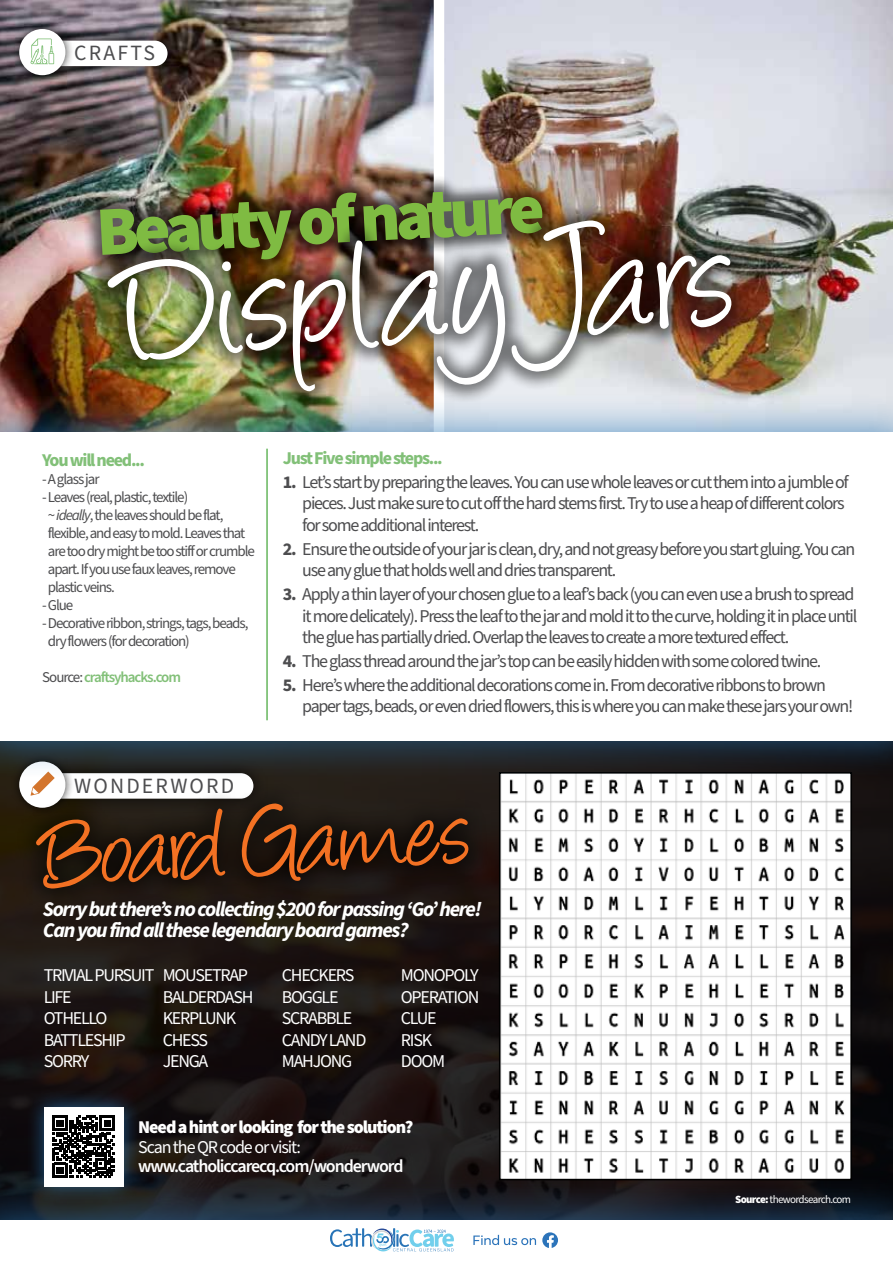
<style>
.page{position:relative;width:893px;height:1263px;background:#fff}
.page>*{position:absolute;margin:0;border:0;box-sizing:border-box;transform-origin:0 0}
.t1{font:175.2px "Angelina";color:#fff}
.t2{font:111.15px "Angelina";color:#f37123}
.t3{font:900 69.45px "Source Sans Pro";color:#7fbb42}
.t4{font:21.75px "Source Sans Pro";letter-spacing:.1em;color:#4d4d4f}
.t5{font:italic 700 21px/21px "Source Sans Pro";letter-spacing:-.06em;color:#fff}
.t6{font:18px/21.6px "Source Sans Pro";letter-spacing:-.07em;color:#4d4d4f}
.t7{font:18px/21.6px "Source Sans Pro";letter-spacing:-.07em;color:#fff}
.t8{font:700 18px "Source Sans Pro";letter-spacing:-.07em;color:#82c078}
.t9{font:900 18px "Source Sans Pro";letter-spacing:-.06em;color:#fff}
.t10{font:600 18px "Source Sans Pro";letter-spacing:-.06em;color:#fff}
.t11{font:15px/18px "Source Sans Pro";letter-spacing:-.07em;color:#4d4d4f}
.t12{font:600 15px "Source Sans Pro";letter-spacing:-.07em;color:#82c078}
.t13{font:11.1px "Source Sans Pro";letter-spacing:-.06em;color:#fff}
.s1{font-style:italic}
.s2{font-weight:400;color:#4d4d4f}
.s3{font-weight:700}
.s4{font-weight:900}
</style>
<div class="page">
<svg style="left:0;top:781px;width:893px;height:392px;background:#1a1311"></svg>
<div style="left:0;top:1173px;width:893px;height:90px;background:#2874b7;opacity:.75"></div>
<div style="left:0;top:1220px;width:893px;height:43px;background:#fff"></div>
<div style="left:25px;top:1088px;width:117px;height:117px;background:#2676b7;opacity:.75"></div>
<div style="left:44px;top:1107px;width:79px;height:79px;background:#fff"></div>
<svg style="left:53px;top:1116px;width:62px;height:62px"></svg>
<img style="left:502px;top:781px;width:347px;height:396px">
<div style="left:499px;top:772px;width:353px;height:408px;border:2px solid #000"></div>
<svg style="left:542px;top:1232px;width:16px;height:16px"></svg>
<svg style="left:473px;top:1235px;width:63px;height:10px"></svg>
<svg style="left:330px;top:1228px;width:124px;height:24px"></svg>
<svg style="left:11px;top:781px;width:483px;height:137px;background:#2a241e"></svg>
<img style="left:0;top:0;width:434px;height:393px">
<img style="left:444px;top:0;width:449px;height:393px">
<div style="left:0;top:393px;width:893px;height:388px;background:#2676b7;opacity:.75"></div>
<div style="left:0;top:432px;width:893px;height:309px;background:#fff"></div>
<img style="left:81px;top:164px;width:481px;height:123px">
<img style="left:85px;top:192px;width:672px;height:232px">
<div style="left:18px;top:25px;width:164px;height:56px;background:#000;opacity:.75"></div>
<div style="left:33px;top:41px;width:135px;height:25px;background:#fff;border-radius:13px"></div>
<div style="left:10px;top:20px;width:65px;height:64px;background:#000;opacity:.75"></div>
<div style="left:19px;top:29px;width:46px;height:46px;background:#fff;border-radius:50%"></div>
<hr style="left:266px;top:449px;width:2px;height:271px;background:#66b65d">
<svg style="left:30px;top:39px;width:24px;height:25px"></svg>
<p class="t4" style="left:74px;top:38px;width:82px">CRAFTS</p>
<h3 class="t3" style="left:94px;top:184px;width:450px;rotate:-3deg">Beauty of nature</h3>
<h1 class="t1" style="left:115px;top:235px;width:619px;rotate:-3deg">Display Jars</h1>
<p class="t8" style="left:42px;top:448px;width:104px">You will need...</p>
<p class="t11" style="left:42px;top:470px;width:59px">- A glass jar</p>
<p class="t11" style="left:48px;top:488px;width:209px;text-indent:-6px">- Leaves (real, plastic, textile)<br>~ <span class="s1">ideally</span>, the leaves should be flat, flexible, and easy to mold. Leaves that are too dry might be too stiff or crumble apart. If you use faux leaves, remove plastic veins.</p>
<p class="t11" style="left:42px;top:596px;width:33px">- Glue</p>
<p class="t11" style="left:48px;top:614px;width:202px;text-indent:-6px">- Decorative ribbon, strings, tags, beads, dry flowers (for decoration)</p>
<p class="t12" style="left:42px;top:667px;width:140px"><span class="s2">Source:</span>craftsyhacks.com</p>
<p class="t8" style="left:283px;top:446px;width:162px">Just Five simple steps...</p>
<p class="t6" style="left:302px;top:472px;width:548px;text-indent:-19px"><span class="s3">1.</span> Let’s start by preparing the leaves. You can use whole leaves or cut them into a jumble of pieces. Just make sure to cut off the hard stems first. Try to use a heap of different colors for some additional interest.</p>
<p class="t6" style="left:302px;top:538px;width:554px;text-indent:-19px"><span class="s3">2.</span> Ensure the outside of your jar is clean, dry, and not greasy before you start gluing. You can use any glue that holds well and dries transparent.</p>
<p class="t6" style="left:302px;top:584px;width:557px;text-indent:-19px"><span class="s3">3.</span> Apply a thin layer of your chosen glue to a leaf’s back (you can even use a brush to spread it more delicately). Press the leaf to the jar and mold it to the curve, holding it in place until the glue has partially dried. Overlap the leaves to create a more textured effect.</p>
<p class="t6" style="left:283px;top:651px;width:540px"><span class="s3">4.</span> The glass thread around the jar’s top can be easily hidden with some colored twine.</p>
<p class="t6" style="left:302px;top:674px;width:552px;text-indent:-19px"><span class="s3">5.</span> Here’s where the additional decorations come in. From decorative ribbons to brown paper tags, beads, or even dried flowers, this is where you can make these jars your own!</p>
<p class="t4" style="left:74px;top:771px;width:161px">WONDERWORD</p>
<h2 class="t2" style="left:41px;top:808px;width:429px;rotate:-3deg">Board Games</h2>
<p class="t5" style="left:43px;top:899px;width:441px">Sorry but there’s no collecting $200 for passing ‘Go’ here!<br>Can you find all these legendary board games?</p>
<p class="t7" style="left:44px;top:965px;width:112px">TRIVIAL PURSUIT<br>LIFE<br>OTHELLO<br>BATTLESHIP<br>SORRY</p>
<p class="t7" style="left:163px;top:965px;width:92px">MOUSETRAP<br>BALDERDASH<br>KERPLUNK<br>CHESS<br>JENGA</p>
<p class="t7" style="left:282px;top:965px;width:86px">CHECKERS<br>BOGGLE<br>SCRABBLE<br>CANDY LAND<br>MAHJONG</p>
<p class="t7" style="left:401px;top:965px;width:80px">MONOPOLY<br>OPERATION<br>CLUE<br>RISK<br>DOOM</p>
<p class="t9" style="left:138px;top:1114px;width:277px">Need a hint or looking for the solution?</p>
<p class="t7" style="left:138px;top:1136px;width:164px">Scan the QR code or visit:</p>
<p class="t10" style="left:138px;top:1154px;width:267px">www.catholiccarecq.com/wonderword</p>
<p class="t13" style="left:735px;top:1192px;width:118px"><span class="s4">Source:</span> thewordsearch.com</p>
</div>
